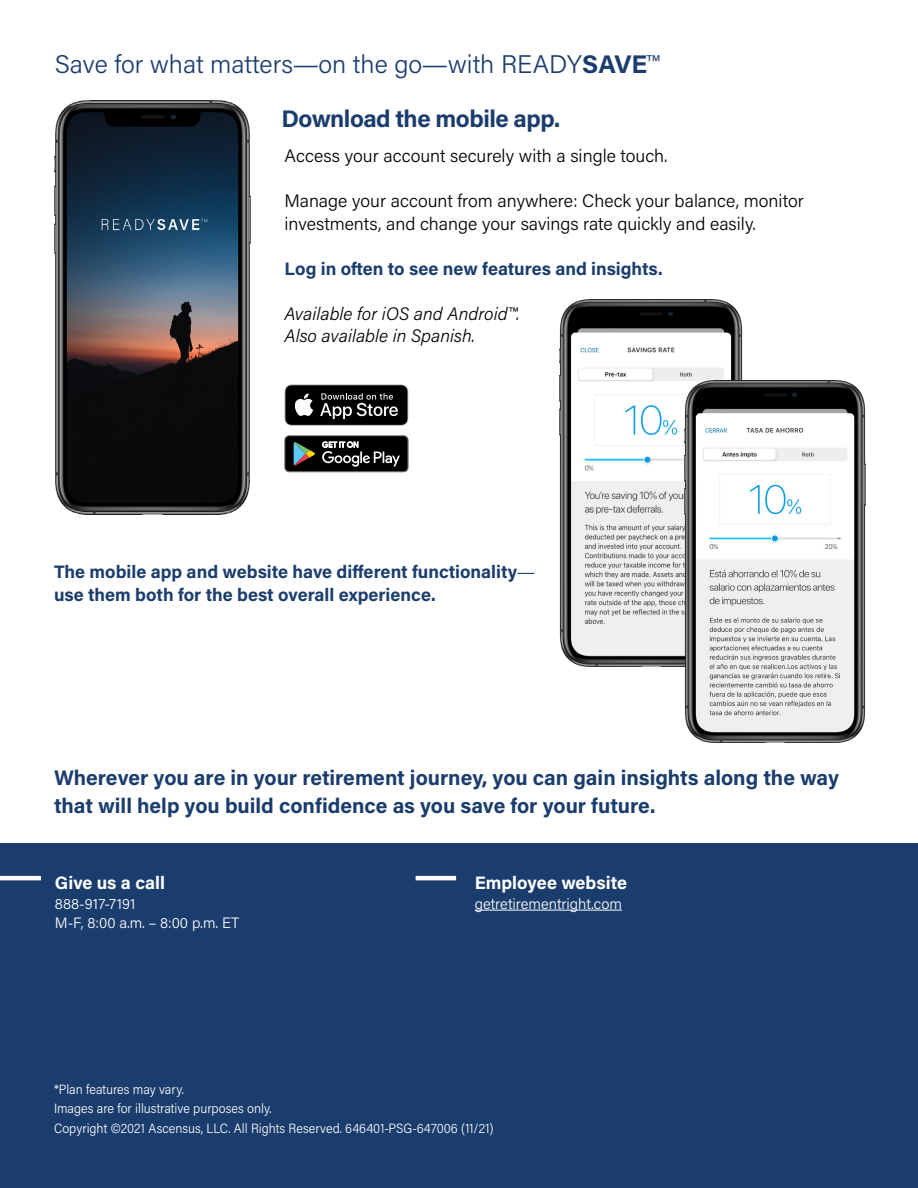
<style>
.page{position:relative;width:918px;height:1188px;background:#fff}
.page>*{position:absolute;margin:0;border:0;box-sizing:border-box;transform-origin:0 0}
.t1{font:300 25.5px "Acumin Pro";color:#1b3d6d}
.t2{font:700 24px "Acumin Pro";letter-spacing:-.02em;color:#1b3d6d}
.t3{font:700 21px/28.5px "Acumin Pro";color:#1b3d6d}
.t4{font:300 18px/22.5px "Acumin Pro";color:#000}
.t5{font:700 18px/22.5px "Acumin Pro";color:#1b3d6d}
.t6{font:italic 300 18px/22.5px "Acumin Pro";color:#000}
.t7{font:700 18px "Acumin Pro";color:#fff}
.t8{font:300 15px/19.5px "Acumin Pro";color:#fff}
.t9{font:300 13.5px/19.4px "Acumin Pro Semi Cond";color:#fff}
.s1{font-family:"Myriad Pro";font-weight:400}
.s2{font-weight:700}
</style>
<div class="page">
<div style="left:0;top:843px;width:918px;height:345px;background:#1b3d6d"></div>
<hr style="left:0;top:876px;width:41px;height:4px;background:#fff">
<hr style="left:416px;top:876px;width:40px;height:4px;background:#fff">
<img style="left:54px;top:100px;width:197px;height:415px">
<svg style="left:285px;top:384px;width:123px;height:42px;background:#343434"></svg>
<svg style="left:285px;top:435px;width:123px;height:37px;background:#2d2f2e"></svg>
<img style="left:559px;top:299px;width:184px;height:368px">
<img style="left:685px;top:380px;width:181px;height:363px">
<hr style="left:475px;top:910px;width:147px;height:1px;background:#fff">
<h1 class="t1" style="left:55px;top:47px;width:606px">Save for what matters<span class="s1">—</span>on the go<span class="s1">—</span>with READY<span class="s2">SAVE</span>™</h1>
<h2 class="t2" style="left:282px;top:102px;width:280px">Download the mobile app.</h2>
<p class="t4" style="left:285px;top:144px;width:384px">Access your account securely with a single touch.</p>
<p class="t4" style="left:285px;top:189px;width:521px">Manage your account from anywhere: Check your balance, monitor investments, and change your savings rate quickly and easily.</p>
<p class="t5" style="left:285px;top:257px;width:380px">Log in often to see new features and insights.</p>
<p class="t6" style="left:285px;top:302px;width:237px">Available for iOS and Android™.<br>Also available in Spanish.</p>
<p class="t5" style="left:54px;top:560px;width:483px">The mobile app and website have different functionality<span class="s1">— </span>use them both for the best overall experience.</p>
<p class="t3" style="left:54px;top:762px;width:786px">Wherever you are in your retirement journey, you can gain insights along the way that will help you build confidence as you save for your future.</p>
<p class="t7" style="left:55px;top:870px;width:112px">Give us a call</p>
<p class="t8" style="left:55px;top:893px;width:186px">888-917-7191<br>M-F, 8:00 a.m. <span class="s1">–</span> 8:00 p.m. ET</p>
<p class="t7" style="left:475px;top:870px;width:154px">Employee website</p>
<p class="t8" style="left:475px;top:893px;width:149px">getretirementright.com</p>
<p class="t9" style="left:54px;top:1079px;width:441px">*Plan features may vary.<br>Images are for illustrative purposes only.<br>Copyright ©2021 Ascensus, LLC. All Rights Reserved. 646401-PSG-647006 (11/21)</p>
</div>
